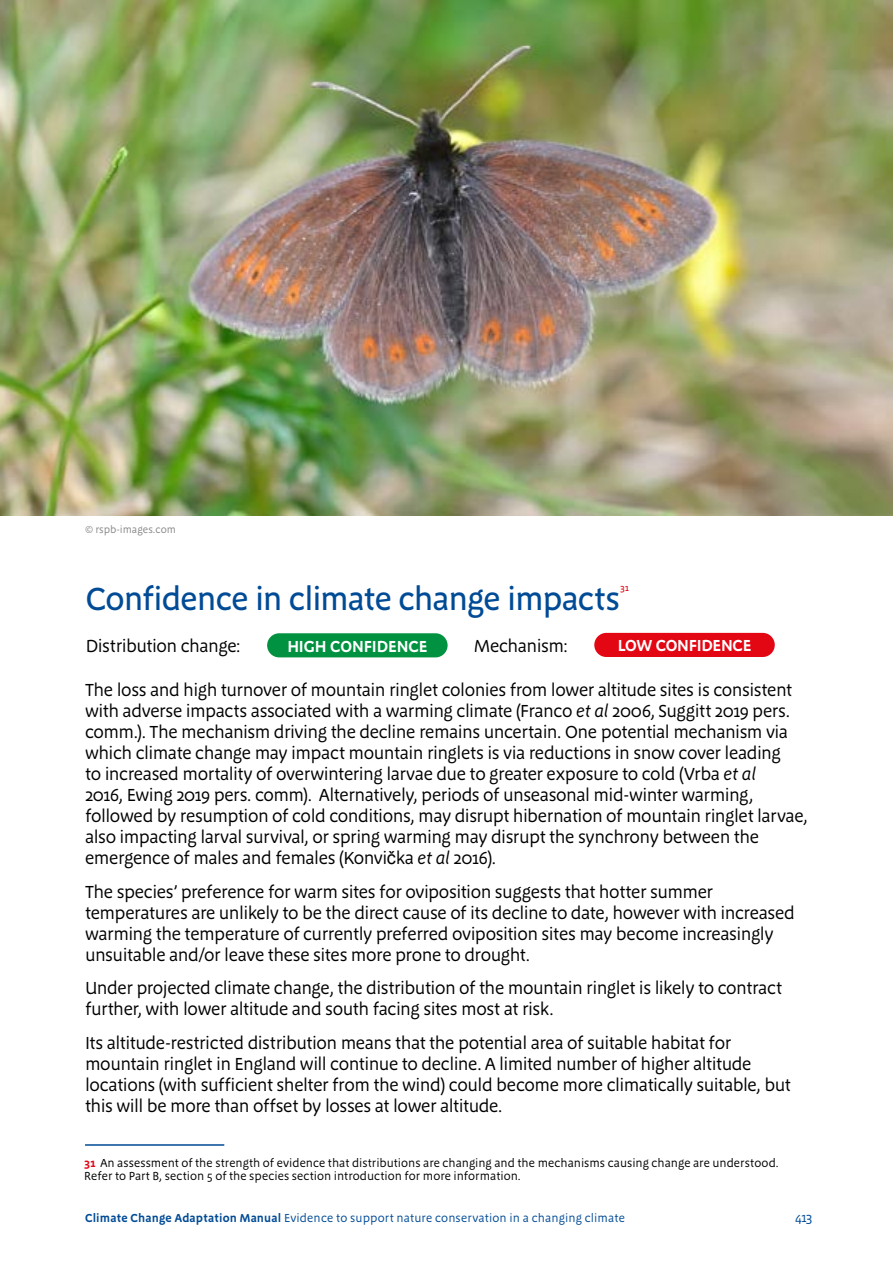
<style>
.page{position:relative;width:893px;height:1263px;background:#fff}
.page>*{position:absolute;margin:0;border:0;box-sizing:border-box;transform-origin:0 0}
.t1{font:500 33px "Megano OT";letter-spacing:-.03em;color:#004b96}
.P{font:18px "Megano OT";letter-spacing:-.025em;color:#000}
.t2{font:600 16.5px "Megano OT";letter-spacing:-.01em;color:#fff}
.t3{font:13.5px "Megano OT";color:#004b96}
.t4{font:12px/13.2px "Megano OT";color:#000}
.t5{font:12px "Megano OT";letter-spacing:.01em;color:#004b96}
.t6{font:10.5px "Megano OT";color:#878787}
.t7{font:500 9.6px "Megano OT";color:#e30613}
.s1{font-style:italic}
.s2{font-family:"Arial"}
.s3{font-weight:600;color:#e30613}
.s4{font-weight:600}
</style>
<div class="page">
<div style="left:267px;top:633px;width:181px;height:24px;background:#009240;border-radius:12px"></div>
<div style="left:594px;top:633px;width:181px;height:24px;background:#e30613;border-radius:12px"></div>
<hr style="left:85px;top:1144px;width:139px;height:2px;background:#004b96">
<img style="left:0;top:0;width:893px;height:516px">
<p class="t6" style="left:85px;top:523px;width:92px">© rspb-images.com</p>
<h2 class="t1" style="left:86px;top:580px;width:536px">Confidence in climate change impacts</h2>
<h2 class="t7" style="left:620px;top:582px;width:10px">31</h2>
<h1 class="P" style="left:86px;top:635px;width:156px">Distribution change:</h1>
<h1 class="t2" style="left:287px;top:636px;width:142px">HIGH CONFIDENCE</h1>
<h1 class="P" style="left:474px;top:635px;width:95px">Mechanism:</h1>
<h1 class="t2" style="left:618px;top:636px;width:135px">LOW CONFIDENCE</h1>
<h2 class="P" style="left:85px;top:679px;width:709px">The loss and high turnover of mountain ringlet colonies from lower altitude sites is consistent</h2>
<h2 class="P" style="left:85px;top:700px;width:707px">with adverse impacts associated with a warming climate (Franco <span class="s1">et al</span> 2006, Suggitt 2019 pers.</h2>
<h2 class="P" style="left:85px;top:721px;width:705px">comm.). The mechanism driving the decline remains uncertain. One potential mechanism via</h2>
<h2 class="P" style="left:85px;top:742px;width:697px">which climate change may impact mountain ringlets is via reductions in snow cover leading</h2>
<h2 class="P" style="left:85px;top:763px;width:673px">to increased mortality of overwintering larvae due to greater exposure to cold (Vrba <span class="s1">et al</span></h2>
<h2 class="P" style="left:85px;top:784px;width:670px">2016, Ewing 2019 pers. comm). Alternatively, periods of unseasonal mid-winter warming,</h2>
<h2 class="P" style="left:85px;top:805px;width:724px">followed by resumption of cold conditions, may disrupt hibernation of mountain ringlet larvae,</h2>
<h2 class="P" style="left:85px;top:826px;width:676px">also impacting larval survival, or spring warming may disrupt the synchrony between the</h2>
<h2 class="P" style="left:85px;top:847px;width:413px">emergence of males and females (Konvi<span class="s2">č</span>ka <span class="s1">et al</span> 2016).</h2>
<h2 class="P" style="left:85px;top:881px;width:629px">The species’ preference for warm sites for oviposition suggests that hotter summer</h2>
<h2 class="P" style="left:85px;top:902px;width:711px">temperatures are unlikely to be the direct cause of its decline to date, however with increased</h2>
<h2 class="P" style="left:85px;top:923px;width:690px">warming the temperature of currently preferred oviposition sites may become increasingly</h2>
<h2 class="P" style="left:85px;top:944px;width:447px">unsuitable and/or leave these sites more prone to drought.</h2>
<h2 class="P" style="left:85px;top:978px;width:699px">Under projected climate change, the distribution of the mountain ringlet is likely to contract</h2>
<h2 class="P" style="left:85px;top:999px;width:470px">further, with lower altitude and south facing sites most at risk.</h2>
<h2 class="P" style="left:85px;top:1032px;width:648px">Its altitude-restricted distribution means that the potential area of suitable habitat for</h2>
<h2 class="P" style="left:85px;top:1053px;width:668px">mountain ringlet in England will continue to decline. A limited number of higher altitude</h2>
<h2 class="P" style="left:85px;top:1074px;width:707px">locations (with sufficient shelter from the wind) could become more climatically suitable, but</h2>
<h2 class="P" style="left:85px;top:1095px;width:419px">this will be more than offset by losses at lower altitude.</h2>
<h1 class="t4" style="left:84px;top:1156px;width:696px"><span class="s3">31</span> An assessment of the strength of evidence that distributions are changing and the mechanisms causing change are understood.<br>Refer to Part B, section 5 of the species section introduction for more information.</h1>
<p class="t5" style="left:85px;top:1210px;width:541px"><span class="s4">Climate Change Adaptation Manual</span> Evidence to support nature conservation in a changing climate</p>
<p class="t3" style="left:795px;top:1209px;width:19px">413</p>
</div>
